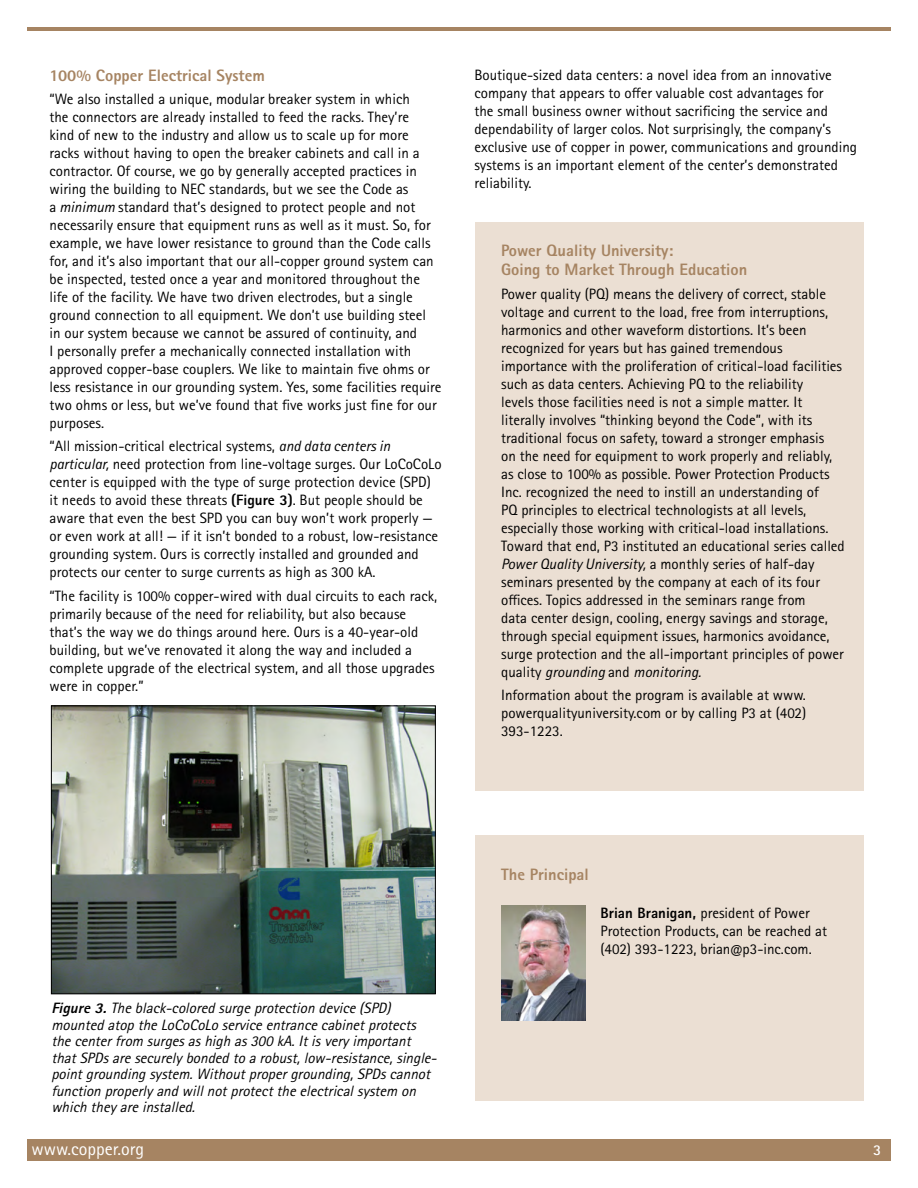
<style>
.page{position:relative;width:918px;height:1188px;background:#fff}
.page>*{position:absolute;margin:0;border:0;box-sizing:border-box;transform-origin:0 0}
.t1{font:18px "Rotis Sans Serif Pro";color:#fff}
.t2{font:800 16.5px/19.5px "Rotis Sans Serif Pro";color:#a68462}
.t3{font:15px/18px "Rotis Sans Serif Pro";color:#000}
.t4{font:italic 15px/16.5px "Rotis Sans Serif Pro";color:#000}
.t5{font:700 15px "Rotis Sans Serif Pro";color:#fff}
.s1{font-style:italic}
.s2{font-weight:800}
</style>
<div class="page">
<div style="left:27px;top:1139px;width:864px;height:22px;background:#a68462"></div>
<hr style="left:27px;top:27px;width:864px;height:3px;background:#a68462">
<img style="left:53px;top:707px;width:381px;height:285px">
<div style="left:51px;top:705px;width:385px;height:289px;border:1px solid #000"></div>
<div style="left:475px;top:222px;width:389px;height:569px;background:#ebdfd3"></div>
<div style="left:475px;top:836px;width:389px;height:265px;background:#ebdfd3"></div>
<img style="left:501px;top:905px;width:85px;height:115px">
<p class="t2" style="left:50px;top:65px;width:217px">100% Copper Electrical System</p>
<p class="t3" style="left:50px;top:90px;width:394px">“We also installed a unique, modular breaker system in which<br>the connectors are already installed to feed the racks. They’re<br>kind of new to the industry and allow us to scale up for more racks without having to open the breaker cabinets and call in a contractor. Of course, we go by generally accepted practices in wiring the building to NEC standards, but we see the Code as<br>a <span class="s1">minimum</span> standard that’s designed to protect people and not necessarily ensure that equipment runs as well as it must. So, for example, we have lower resistance to ground than the Code calls for, and it’s also important that our all-copper ground system can be inspected, tested once a year and monitored throughout the life of the facility. We have two driven electrodes, but a single ground connection to all equipment. We don’t use building steel<br>in our system because we cannot be assured of continuity, and<br>I personally prefer a mechanically connected installation with approved copper-base couplers. We like to maintain five ohms or less resistance in our grounding system. Yes, some facilities require two ohms or less, but we’ve found that five works just fine for our purposes.</p>
<p class="t3" style="left:50px;top:438px;width:394px">“All mission-critical electrical systems, <span class="s1">and data centers in particular,</span> need protection from line-voltage surges. Our LoCoCoLo center is equipped with the type of surge protection device (SPD) it needs to avoid these threats <span class="s2">(Figure 3)</span>. But people should be aware that even the best SPD you can buy won’t work properly — or even work at all! — if it isn’t bonded to a robust, low-resistance grounding system. Ours is correctly installed and grounded and protects our center to surge currents as high as 300 kA.</p>
<p class="t3" style="left:50px;top:587px;width:389px">“The facility is 100% copper-wired with dual circuits to each rack, primarily because of the need for reliability, but also because that’s the way we do things around here. Ours is a 40-year-old building, but we’ve renovated it along the way and included a complete upgrade of the electrical system, and all those upgrades were in copper.”</p>
<p class="t3" style="left:474px;top:66px;width:384px">Boutique-sized data centers: a novel idea from an innovative company that appears to offer valuable cost advantages for<br>the small business owner without sacrificing the service and dependability of larger colos. Not surprisingly, the company’s exclusive use of copper in power, communications and grounding systems is an important element of the center’s demonstrated reliability.</p>
<p class="t2" style="left:501px;top:240px;width:248px">Power Quality University:<br>Going to Market Through Education</p>
<p class="t3" style="left:501px;top:285px;width:345px">Power quality (PQ) means the delivery of correct, stable voltage and current to the load, free from interruptions, harmonics and other waveform distortions. It’s been recognized for years but has gained tremendous importance with the proliferation of critical-load facilities such as data centers. Achieving PQ to the reliability<br>levels those facilities need is not a simple matter. It literally involves “thinking beyond the Code”, with its traditional focus on safety, toward a stronger emphasis<br>on the need for equipment to work properly and reliably, as close to 100% as possible. Power Protection Products Inc. recognized the need to instill an understanding of<br>PQ principles to electrical technologists at all levels, especially those working with critical-load installations.<br>Toward that end, P3 instituted an educational series called <span class="s1">Power Quality University,</span> a monthly series of half-day seminars presented by the company at each of its four offices. Topics addressed in the seminars range from<br>data center design, cooling, energy savings and storage, through special equipment issues, harmonics avoidance, surge protection and the all-important principles of power quality <span class="s1">grounding</span> and <span class="s1">monitoring.</span></p>
<p class="t3" style="left:501px;top:686px;width:307px;text-align:justify">Information about the program is available at www. powerqualityuniversity.com or by calling P3 at (402)<br>393-1223.</p>
<p class="t4" style="left:51px;top:1000px;width:391px"><span class="s2">Figure3.</span>Theblack-colored surgeprotection device(SPD) mounted atop theLoCoCoLo serviceentrancecabinetprotects thecenterfrom surgesashigh as300 kA.Itisveryimportant thatSPDsaresecurelybonded to arobust,low-resistance,single&shy;pointgrounding system.Withoutpropergrounding,SPDscannot function properlyand willnotprotecttheelectricalsystem on which theyareinstalled.</p>
<p class="t1" style="left:32px;top:1138px;width:114px">www.copper.org</p>
<p class="t2" style="left:501px;top:864px;width:89px">The Principal</p>
<p class="t3" style="left:600px;top:904px;width:228px"><span class="s2">Brian Branigan,</span> president of Power<br>Protection Products, can be reached at (402) 393-1223, brian@p3-inc.com.</p>
<p class="t5" style="left:873px;top:1140px;width:10px">3</p>
</div>
